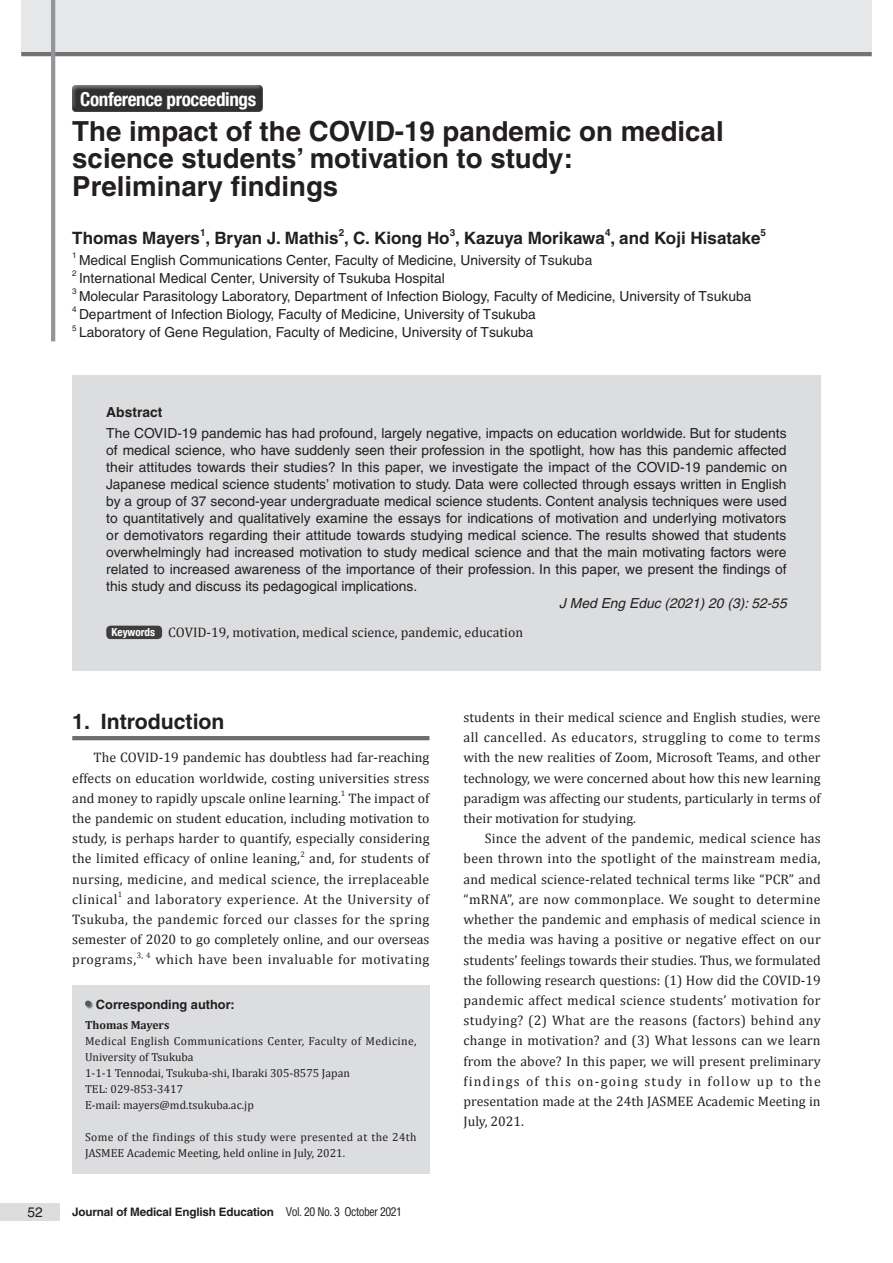
<style>
.page{position:relative;width:893px;height:1263px;background:#fff}
.page>*{position:absolute;margin:0;border:0;box-sizing:border-box;transform-origin:0 0}
.t1{font:700 27.6px/27.6px "Helvetica CE";color:#231f20}
.t2{font:700 21.3px "Helvetica CE";color:#231f20}
.t3{font:700 condensed 19.2px "Helvetica Neue";letter-spacing:-.02em;color:#fff}
.t4{font:700 16.95px "Helvetica CE";color:#231f20}
.t5{font:13.8px/20.2px "Cambria";color:#231f20;text-align:justify}
.t6{font:13.8px/17px "Helvetica CE";color:#231f20;text-align:justify}
.t7{font:13.8px "Cambria";letter-spacing:.035em;color:#231f20}
.t8{font:italic 13.8px "Helvetica CE";color:#231f20}
.t9{font:700 13.8px "Helvetica CE";color:#231f20}
.t10{font:700 12.75px "Helvetica CE";color:#231f20}
.t11{font:11.7px/15.9px "Cambria";color:#231f20}
.t12{font:700 11.7px "Helvetica CE";letter-spacing:-.015em;color:#231f20}
.t13{font:700 11.7px "Cambria";color:#231f20}
.t14{font:700 9.9px "Helvetica CE";color:#231f20}
.t15{font:8.1px "Cambria";color:#231f20}
.t16{font:8.1px "Helvetica CE";color:#231f20}
.s1{font-family:"Helvetica Neue";font-weight:700;font-stretch:condensed;font-size:11.1px;color:#fff}
.s2{font-weight:400;font-stretch:condensed}
</style>
<div class="page">
<div style="left:21px;top:0;width:851px;height:55px;background:#e6e7e9"></div>
<hr style="left:21px;top:52px;width:851px;height:4px;background:#727276">
<div style="left:0;top:1203px;width:60px;height:17px;background:#dcdddf"></div>
<hr style="left:72px;top:736px;width:357px;height:4px;background:#6c6d70">
<img style="left:72px;top:85px;width:191px;height:27px">
<div style="left:72px;top:375px;width:749px;height:296px;background:#dcdddf"></div>
<div style="left:106px;top:626px;width:56px;height:13px;background:#3e3e3f;border-radius:4px"></div>
<hr style="left:51px;top:0;width:4px;height:341px;background:#939598">
<div style="left:72px;top:985px;width:357px;height:189px;background:#dcdddf"></div>
<svg style="left:85px;top:1000px;width:8px;height:9px"></svg>
<h3 class="t3" style="left:80px;top:87px;width:178px">Conference proceedings</h3>
<h1 class="t1" style="left:72px;top:117px;width:653px">The impact of the COVID-19 pandemic on medical science students’ motivation to study:<br>Preliminary findings</h1>
<p class="t4" style="left:72px;top:228px;width:690px">Thomas Mayers , Bryan J. Mathis , C. Kiong Ho , Kazuya Morikawa , and Koji Hisatake</p>
<p class="t14" style="left:200px;top:226px;width:7px">1</p>
<p class="t14" style="left:339px;top:226px;width:7px">2</p>
<p class="t14" style="left:450px;top:226px;width:7px">3</p>
<p class="t14" style="left:605px;top:226px;width:7px">4</p>
<p class="t14" style="left:760px;top:226px;width:7px">5</p>
<p class="t16" style="left:72px;top:251px;width:6px">1</p>
<p class="t6" style="left:79px;top:252px;width:515px">Medical English Communications Center, Faculty of Medicine, University of Tsukuba</p>
<p class="t16" style="left:72px;top:269px;width:6px">2</p>
<p class="t6" style="left:79px;top:270px;width:367px">International Medical Center, University of Tsukuba Hospital</p>
<p class="t16" style="left:72px;top:287px;width:6px">3</p>
<p class="t6" style="left:79px;top:288px;width:674px">Molecular Parasitology Laboratory, Department of Infection Biology, Faculty of Medicine, University of Tsukuba</p>
<p class="t16" style="left:72px;top:305px;width:6px">4</p>
<p class="t6" style="left:79px;top:306px;width:458px">Department of Infection Biology, Faculty of Medicine, University of Tsukuba</p>
<p class="t16" style="left:72px;top:323px;width:6px">5</p>
<p class="t6" style="left:79px;top:324px;width:456px">Laboratory of Gene Regulation, Faculty of Medicine, University of Tsukuba</p>
<p class="t9" style="left:106px;top:404px;width:58px">Abstract</p>
<p class="t6" style="left:106px;top:425px;width:682px">The COVID-19 pandemic has had profound, largely negative, impacts on education worldwide. But for students of medical science, who have suddenly seen their profession in the spotlight, how has this pandemic affected their attitudes towards their studies? In this paper, we investigate the impact of the COVID-19 pandemic on Japanese medical science students’ motivation to study. Data were collected through essays written in English by a group of 37 second-year undergraduate medical science students. Content analysis techniques were used to quantitatively and qualitatively examine the essays for indications of motivation and underlying motivators or demotivators regarding their attitude towards studying medical science. The results showed that students overwhelmingly had increased motivation to study medical science and that the main motivating factors were related to increased awareness of the importance of their profession. In this paper, we present the findings of this study and discuss its pedagogical implications.</p>
<p class="t8" style="left:559px;top:596px;width:229px">J Med Eng Educ (2021) 20 (3): 52-55</p>
<p class="t5" style="left:112px;top:622px;width:413px"><span class="s1">Keywords</span> COVID-19, motivation, medical science, pandemic, education</p>
<h2 class="t2" style="left:72px;top:708px;width:154px">1. Introduction</h2>
<p class="t5" style="left:72px;top:747px;width:359px;text-indent:21px">The COVID-19 pandemic has doubtless had far-reaching effects on education worldwide, costing universities stress and money to rapidly upscale online learning.</p>
<p class="t15" style="left:341px;top:789px;width:6px">1</p>
<p class="t5" style="left:72px;top:788px;width:359px;text-indent:276px">The impact of the pandemic on student education, including motivation to study, is perhaps harder to quantify, especially considering the limited efficacy of online leaning,</p>
<p class="t15" style="left:300px;top:849px;width:6px">2</p>
<p class="t5" style="left:72px;top:848px;width:359px;text-indent:237px">and, for students of nursing, medicine, and medical science, the irreplaceable clinical</p>
<p class="t15" style="left:118px;top:890px;width:6px">1</p>
<p class="t5" style="left:72px;top:889px;width:359px;text-indent:55px">and laboratory experience. At the University of Tsukuba, the pandemic forced our classes for the spring semester of 2020 to go completely online, and our overseas programs,</p>
<p class="t15" style="left:137px;top:950px;width:15px">3, 4</p>
<p class="t7" style="left:155px;top:951px;width:276px">which have been invaluable for motivating</p>
<p class="t10" style="left:96px;top:996px;width:140px">Corresponding author:</p>
<p class="t13" style="left:85px;top:1018px;width:86px">Thomas Mayers</p>
<p class="t11" style="left:85px;top:1033px;width:333px">Medical English Communications Center, Faculty of Medicine, University of Tsukuba<br>1-1-1 Tennodai, Tsukuba-shi, Ibaraki 305-8575 Japan<br>TEL: 029-853-3417<br>E-mail: mayers@md.tsukuba.ac.jp</p>
<p class="t11" style="left:85px;top:1128px;width:333px">Some of the findings of this study were presented at the 24th<br>JASMEE Academic Meeting, held online in July, 2021.</p>
<p class="t6" style="left:28px;top:1203px;width:17px">52</p>
<p class="t12" style="left:72px;top:1205px;width:331px">Journal of Medical English Education <span class="s2">Vol. 20 No. 3 October 2021</span></p>
<p class="t5" style="left:463px;top:707px;width:359px">students in their medical science and English studies, were all cancelled. As educators, struggling to come to terms with the new realities of Zoom, Microsoft Teams, and other technology, we were concerned about how this new learning paradigm was affecting our students, particularly in terms of their motivation for studying.</p>
<p class="t5" style="left:463px;top:828px;width:359px;text-indent:21px">Since the advent of the pandemic, medical science has been thrown into the spotlight of the mainstream media, and medical science-related technical terms like “PCR” and “mRNA”, are now commonplace. We sought to determine whether the pandemic and emphasis of medical science in the media was having a positive or negative effect on our students’ feelings towards their studies. Thus, we formulated the following research questions: (1) How did the COVID-19 pandemic affect medical science students’ motivation for studying? (2) What are the reasons (factors) behind any change in motivation? and (3) What lessons can we learn from the above? In this paper, we will present preliminary findings of this on-going study in follow up to the presentation made at the 24th JASMEE Academic Meeting in July, 2021.</p>
</div>
